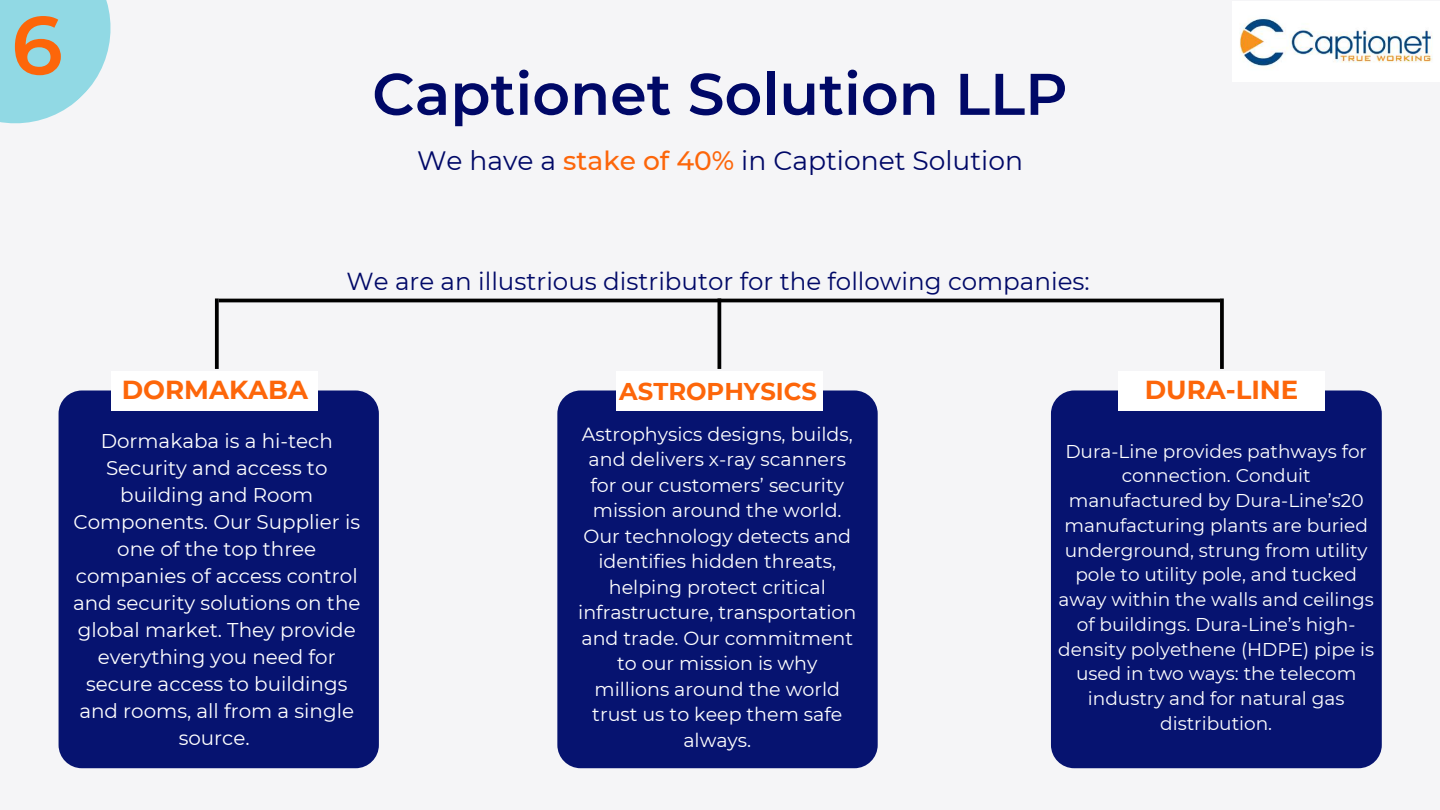
<style>
.page{position:relative;width:1440px;height:810px;background:#f5f5f7}
.page>*{position:absolute;margin:0;border:0;box-sizing:border-box;transform-origin:0 0}
.t1{font:600 82.2px "Montserrat";color:#fd660a}
.t2{font:600 58.6px "Montserrat";color:#000867}
.t3{font:26.6px "Montserrat";color:#000867}
.t4{font:700 26px "Montserrat";color:#fd660a}
.t5{font:24.6px "Montserrat";color:#000867}
.t6{font:700 24.3px "Montserrat";color:#fd660a}
.t7{font:19.9px/27px "Montserrat";color:#fff;text-align:center}
.t8{font:19px/25.5px "Montserrat";color:#fff;text-align:center}
.t9{font:18.5px/24.8px "Montserrat";color:#fff;text-align:center}
.s1{font-weight:500;color:#fd660a}
</style>
<div class="page">
<hr style="left:219px;top:299px;width:1001px;height:3px;background:#000">
<svg style="left:215px;top:298px;width:4px;height:71px"></svg>
<hr style="left:718px;top:298px;width:3px;height:71px;background:#000">
<svg style="left:1220px;top:298px;width:4px;height:71px"></svg>
<div style="left:59px;top:391px;width:320px;height:377px;background:#061370;border-radius:23px"></div>
<div style="left:1051px;top:391px;width:331px;height:377px;background:#061370;border-radius:23px"></div>
<div style="left:557px;top:391px;width:321px;height:377px;background:#061370;border-radius:23px"></div>
<div style="left:112px;top:371px;width:206px;height:39px;background:#fff"></div>
<div style="left:616px;top:371px;width:206px;height:39px;background:#fff"></div>
<div style="left:1119px;top:371px;width:206px;height:39px;background:#fff"></div>
<svg style="left:0;top:0;width:111px;height:124px;background:#9fdde6"></svg>
<img style="left:1240px;top:19px;width:192px;height:47px">
<h1 class="t1" style="left:11px;top:-5px;width:53px">6</h1>
<h2 class="t2" style="left:372px;top:58px;width:697px">Captionet Solution LLP</h2>
<h3 class="t3" style="left:417px;top:144px;width:607px">We have a <span class="s1">stake of 40%</span> in Captionet Solution</h3>
<h3 class="t5" style="left:347px;top:266px;width:745px">We are an illustrious distributor for the following companies:</h3>
<h3 class="t4" style="left:122px;top:374px;width:188px">DORMAKABA</h3>
<h3 class="t6" style="left:619px;top:377px;width:199px">ASTROPHYSICS</h3>
<h3 class="t4" style="left:1145px;top:374px;width:155px">DURA-LINE</h3>
<p class="t7" style="left:73px;top:427px;width:289px">Dormakaba is a hi-tech<br>Security and access to building and Room<br>Components. Our Supplier is one of the top three companies of access control and security solutions on the global market. They provide everything you need for secure access to buildings and rooms, all from a single source.</p>
<p class="t8" style="left:578px;top:421px;width:280px">Astrophysics designs, builds, and delivers x-ray scanners for our customers’ security mission around the world.<br>Our technology detects and identifies hidden threats, helping protect critical infrastructure, transportation and trade. Our commitment to our mission is why millions around the world trust us to keep them safe always.</p>
<p class="t9" style="left:1058px;top:439px;width:317px">Dura-Line provides pathways for connection. Conduit manufactured by Dura-Line’s20 manufacturing plants are buried underground, strung from utility pole to utility pole, and tucked away within the walls and ceilings of buildings. Dura-Line’s high&shy;density polyethene (HDPE) pipe is used in two ways: the telecom industry and for natural gas distribution.</p>
</div>
